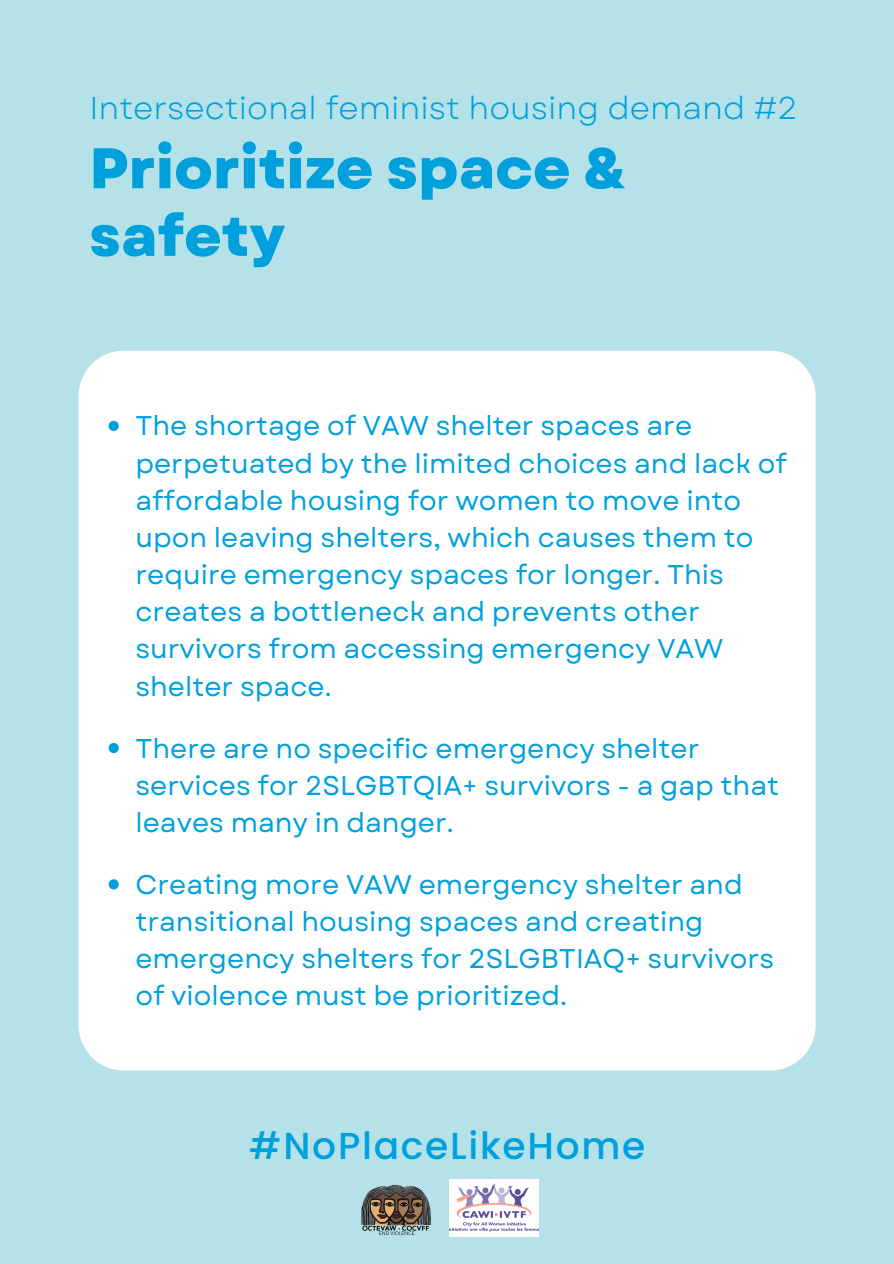
<style>
.page{position:relative;width:894px;height:1264px;background:#fff}
.page>*{position:absolute;margin:0;border:0;box-sizing:border-box;transform-origin:0 0}
.t1{font:800 57px/67.5px "Garet";color:#00a0dd}
.t2{font:500 37.5px "Poppins";letter-spacing:.045em;color:#00a0dd}
.t3{font:31.5px "Garet";color:#00a0dd}
.t4{font:27px/37.2px "Garet";color:#00a0dd}
</style>
<div class="page">
<div style="left:0;top:0;width:893px;height:1263px;background:#b5e2e9"></div>
<div style="left:79px;top:351px;width:736px;height:719px;background:#fff;border-radius:45px"></div>
<svg style="left:109px;top:421px;width:10px;height:10px"></svg>
<svg style="left:109px;top:743px;width:10px;height:10px"></svg>
<svg style="left:109px;top:879px;width:10px;height:10px"></svg>
<img style="left:449px;top:1179px;width:89px;height:57px">
<img style="left:361px;top:1184px;width:69px;height:52px">
<p class="t3" style="left:89px;top:85px;width:709px">Intersectional feminist housing demand #2</p>
<p class="t1" style="left:89px;top:135px;width:538px">Prioritize space &amp; safety</p>
<p class="t4" style="left:135px;top:407px;width:653px">The shortage of VAW shelter spaces are perpetuated by the limited choices and lack of affordable housing for women to move into upon leaving shelters, which causes them to require emergency spaces for longer. This creates a bottleneck and prevents other survivors from accessing emergency VAW shelter space.</p>
<p class="t4" style="left:135px;top:729px;width:645px">There are no specific emergency shelter services for 2SLGBTQIA+ survivors - a gap that leaves many in danger.</p>
<p class="t4" style="left:135px;top:866px;width:640px">Creating more VAW emergency shelter and transitional housing spaces and creating emergency shelters for 2SLGBTIAQ+ survivors of violence must be prioritized.</p>
<p class="t2" style="left:249px;top:1119px;width:398px">#NoPlaceLikeHome</p>
</div>
